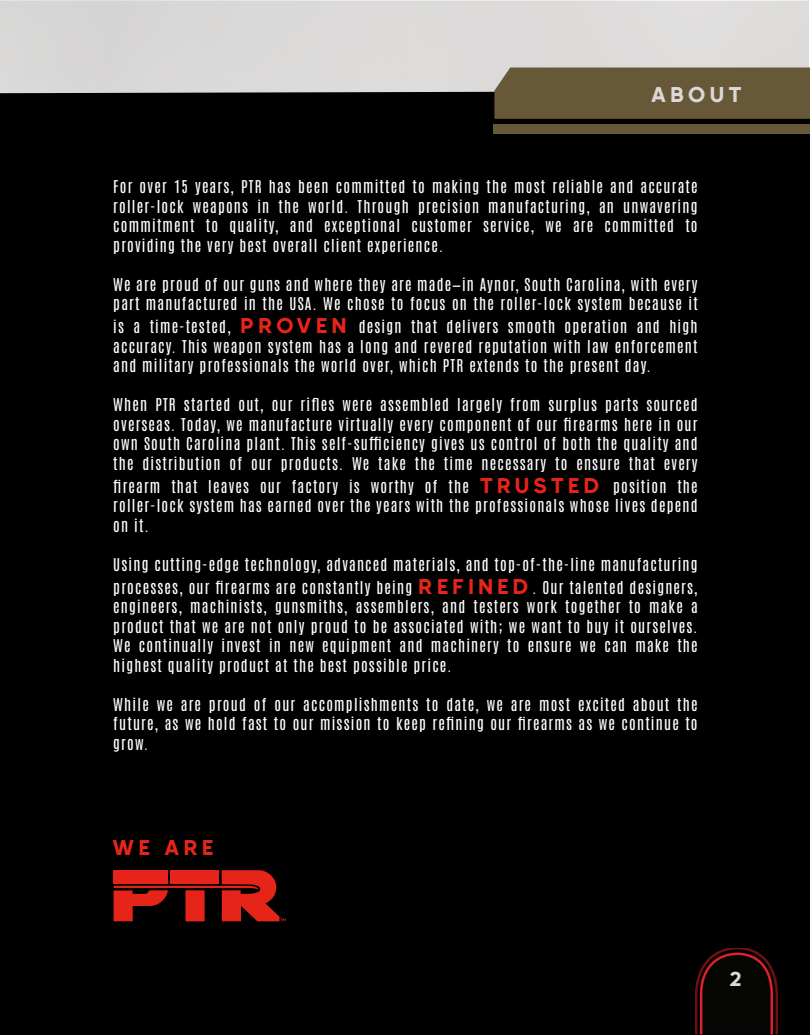
<style>
.page{position:relative;width:810px;height:1035px;background:#fff}
.page>*{position:absolute;margin:0;border:0;box-sizing:border-box;transform-origin:0 0}
.t1{font:21.25px "Retroica";letter-spacing:.18em;color:#dcd8d7}
.t2{font:21.25px "Retroica";color:#e72419}
.t3{font:20px "Retroica";color:#dcd8d7}
.t4{font:15px/19.5px "Antonio";letter-spacing:.08em;color:#fff;text-align:justify}
.s1{font-family:"Retroica";font-size:21.25px;color:#e72419}
</style>
<div class="page">
<div style="left:0;top:1px;width:808px;height:1033px;background:#dcdad9"></div>
<div style="left:0;top:91px;width:810px;height:944px;background:#000"></div>
<div style="left:263px;top:801px;width:529px;height:234px;background:#000"></div>
<div style="left:494px;top:124px;width:316px;height:10px;background:#675938"></div>
<div style="left:494px;top:68px;width:316px;height:51px;background:#675938"></div>
<svg style="left:114px;top:870px;width:172px;height:51px;background:#93160f"></svg>
<svg style="left:695px;top:948px;width:83px;height:87px;background:#1a0606"></svg>
<h1 class="t1" style="left:651px;top:86px;width:93px">ABOUT</h1>
<p class="t4" style="left:113px;top:177px;width:586px">For over 15 years, PTR has been committed to making the most reliable and accurate roller-lock weapons in the world. Through precision manufacturing, an unwavering commitment to quality, and exceptional customer service, we are committed to providing the very best overall client experience.</p>
<p class="t4" style="left:113px;top:275px;width:586px">We are proud of our guns and where they are made—in Aynor, South Carolina, with every part manufactured in the USA. We chose to focus on the roller-lock system because it</p>
<p class="t4" style="left:113px;top:317px;width:586px">is a time-tested, <span class="s1">PROVEN</span> design that delivers smooth operation and high accuracy. This weapon system has a long and revered reputation with law enforcement and military professionals the world over, which PTR extends to the present day.</p>
<p class="t4" style="left:113px;top:395px;width:586px">When PTR started out, our rifles were assembled largely from surplus parts sourced overseas. Today, we manufacture virtually every component of our firearms here in our own South Carolina plant. This self-sufficiency gives us control of both the quality and the distribution of our products. We take the time necessary to ensure that every</p>
<p class="t4" style="left:113px;top:477px;width:586px">firearm that leaves our factory is worthy of the <span class="s1">TRUSTED</span> position the roller-lock system has earned over the years with the professionals whose lives depend on it.</p>
<p class="t4" style="left:113px;top:553px;width:586px;line-height:23px">Using cutting-edge technology, advanced materials, and top-of-the-line manufacturing processes, our firearms are constantly being <span class="s1">REFINED</span> . Our talented designers,</p>
<p class="t4" style="left:113px;top:598px;width:586px">engineers, machinists, gunsmiths, assemblers, and testers work together to make a product that we are not only proud to be associated with; we want to buy it ourselves.<br>We continually invest in new equipment and machinery to ensure we can make the highest quality product at the best possible price.</p>
<p class="t4" style="left:113px;top:695px;width:586px">While we are proud of our accomplishments to date, we are most excited about the future, as we hold fast to our mission to keep refining our firearms as we continue to grow.</p>
<h1 class="t2" style="left:112px;top:840px;width:103px">WE ARE</h1>
<h2 class="t3" style="left:729px;top:971px;width:14px">2</h2>
</div>
